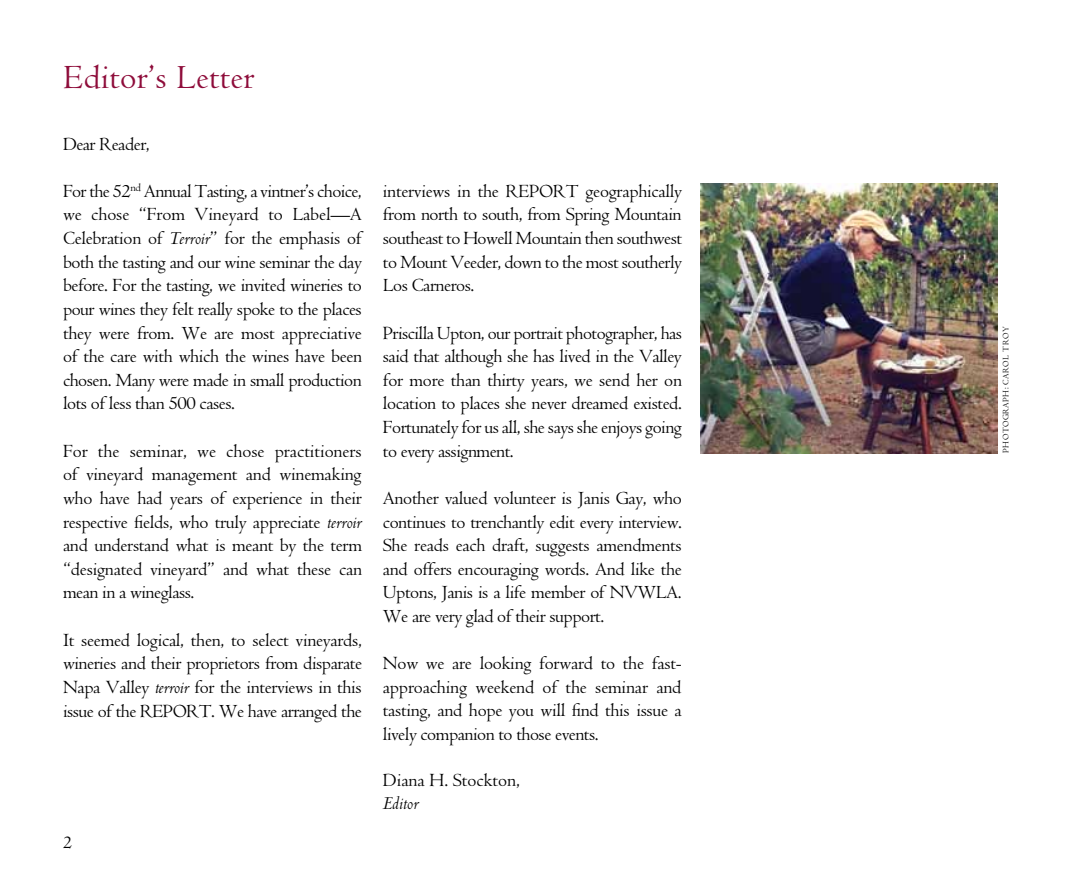
<style>
.page{position:relative;width:1071px;height:882px;background:#fff}
.page>*{position:absolute;margin:0;border:0;box-sizing:border-box;transform-origin:0 0}
.t1{font:35px "Centaur";letter-spacing:.01em;color:#8e0c3a}
.t2{font:19.25px/23.6px "Centaur";letter-spacing:-.025em;color:#000;text-align:justify}
.t3{font:19.25px "Centaur";color:#000}
.t4{font:italic 19.25px "Centaur";color:#000}
.t5{font:18.38px "Centaur";color:#000}
.t6{font:8.75px "Centaur";letter-spacing:.05em;color:#000}
.s1{font-style:italic}
</style>
<div class="page">
<img style="left:701px;top:184px;width:296px;height:270px">
<h1 class="t1" style="left:64px;top:58px;width:192px">Editor’s Letter</h1>
<p class="t2" style="left:63px;top:132px;width:88px">Dear Reader,</p>
<p class="t2" style="left:63px;top:180px;width:301px">For the 52<sup>nd</sup> Annual Tasting, a vintner’s choice, we chose “From Vineyard to Label—A Celebration of <span class="s1">Terroir</span>” for the emphasis of both the tasting and our wine seminar the day before. For the tasting, we invited wineries to pour wines they felt really spoke to the places they were from. We are most appreciative of the care with which the wines have been chosen. Many were made in small production lots of less than 500 cases.</p>
<p class="t2" style="left:63px;top:439px;width:301px">For the seminar, we chose practitioners of vineyard management and winemaking who have had years of experience in their respective fields, who truly appreciate <span class="s1">terroir </span>and understand what is meant by the term “designated vineyard” and what these can mean in a wineglass.</p>
<p class="t2" style="left:63px;top:628px;width:301px">It seemed logical, then, to select vineyards, wineries and their proprietors from disparate Napa Valley <span class="s1">terroir</span> for the interviews in this issue of the REPORT. We have arranged the</p>
<p class="t5" style="left:63px;top:832px;width:11px">2</p>
<p class="t2" style="left:383px;top:179px;width:301px">interviews in the REPORT geographically from north to south, from Spring Mountain southeast to Howell Mountain then southwest to Mount Veeder, down to the most southerly Los Carneros.</p>
<p class="t2" style="left:383px;top:321px;width:301px">Priscilla Upton, our portrait photographer, has said that although she has lived in the Valley for more than thirty years, we send her on location to places she never dreamed existed.<br>Fortunately for us all, she says she enjoys going to every assignment.</p>
<p class="t2" style="left:383px;top:487px;width:301px">Another valued volunteer is Janis Gay, who continues to trenchantly edit every interview.<br>She reads each draft, suggests amendments and offers encouraging words. And like the Uptons, Janis is a life member of NVWLA.<br>We are very glad of their support.</p>
<p class="t2" style="left:383px;top:652px;width:300px">Now we are looking forward to the fast&shy;approaching weekend of the seminar and tasting, and hope you will find this issue a lively companion to those events.</p>
<p class="t3" style="left:383px;top:770px;width:139px">Diana H. Stockton,</p>
<p class="t4" style="left:383px;top:794px;width:37px">Editor</p>
<p class="t6" style="left:1001px;top:453px;width:128px;rotate:-90deg">photograph: CAROL TROY</p>
</div>
